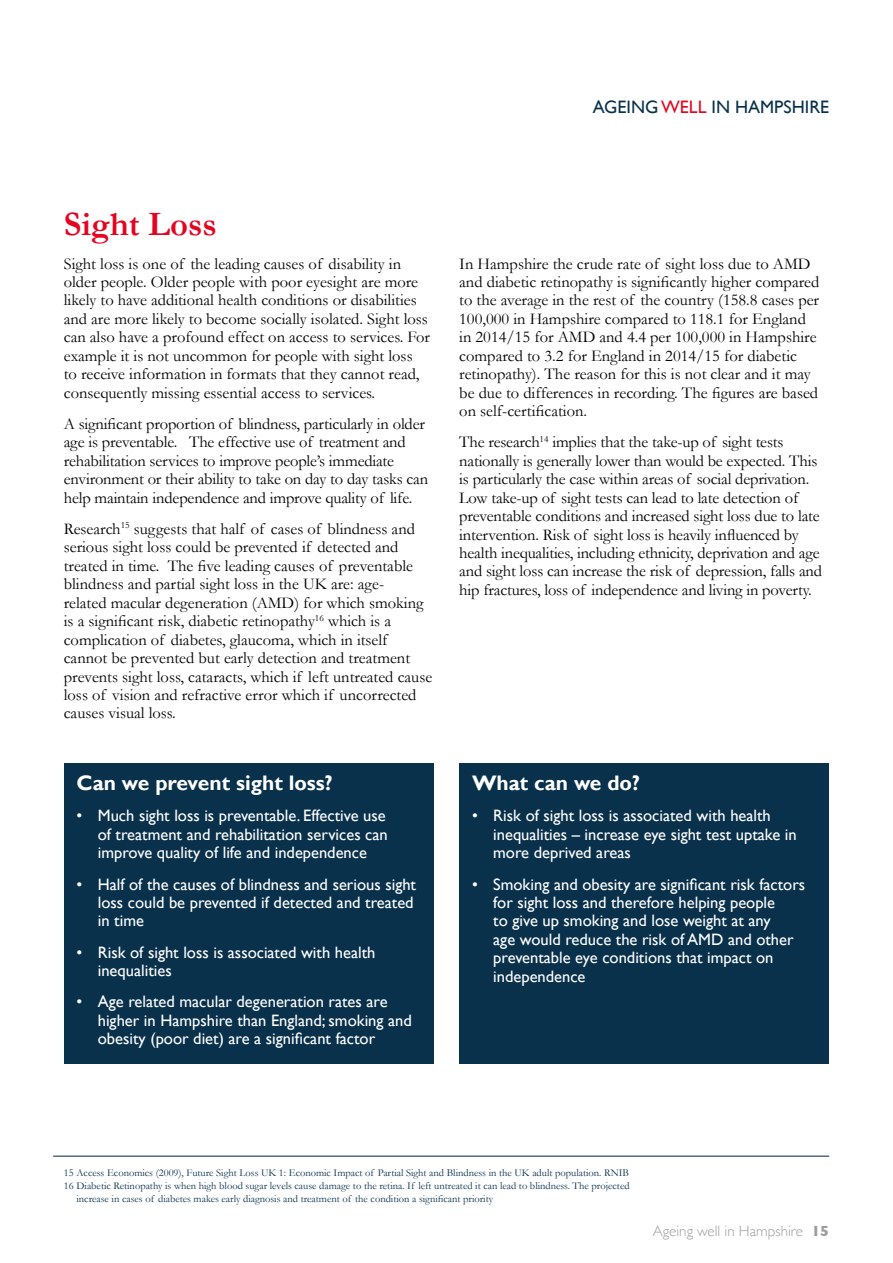
<style>
.page{position:relative;width:893px;height:1263px;background:#fff}
.page>*{position:absolute;margin:0;border:0;box-sizing:border-box;transform-origin:0 0}
.t1{font:700 34.5px "Garamond";color:#e40520}
.t2{font:700 21px "Gill Sans";color:#fff}
.t3{font:18px "Gill Sans";color:#09314c}
.t4{font:16.5px/18.5px "Garamond";color:#000}
.t5{font:16.5px/18.5px "Gill Sans";color:#fff}
.t6{font:300 15px "Gill Sans";color:#9d9d9c}
.t7{font:10.5px "Garamond";color:#09314c}
.s1{color:#e40520}
.s2{font-weight:700}
</style>
<div class="page">
<hr style="left:53px;top:1155px;width:776px;height:2px;background:#09314c">
<div style="left:64px;top:763px;width:370px;height:300px;background:#09314c"></div>
<div style="left:459px;top:763px;width:370px;height:300px;background:#09314c"></div>
<p class="t3" style="left:593px;top:96px;width:238px">AGEING <span class="s1">WELL</span> IN HAMPSHIRE</p>
<h1 class="t1" style="left:64px;top:204px;width:155px">Sight Loss</h1>
<p class="t4" style="left:64px;top:254px;width:368px">Sight loss is one of the leading causes of disability in older people. Older people with poor eyesight are more likely to have additional health conditions or disabilities and are more likely to become socially isolated. Sight loss can also have a profound effect on access to services. For example it is not uncommon for people with sight loss<br>to receive information in formats that they cannot read, consequently missing essential access to services.</p>
<p class="t4" style="left:64px;top:414px;width:366px">A significant proportion of blindness, particularly in older age is preventable. The effective use of treatment and rehabilitation services to improve people’s immediate environment or their ability to take on day to day tasks can help maintain independence and improve quality of life.</p>
<p class="t4" style="left:64px;top:519px;width:370px">Research<sup>15</sup> suggests that half of cases of blindness and serious sight loss could be prevented if detected and treated in time. The five leading causes of preventable blindness and partial sight loss in the UK are: age-<br>related macular degeneration (AMD) for which smoking is a significant risk, diabetic retinopathy<sup>16</sup> which is a complication of diabetes, glaucoma, which in itself cannot be prevented but early detection and treatment prevents sight loss, cataracts, which if left untreated cause loss of vision and refractive error which if uncorrected causes visual loss.</p>
<p class="t2" style="left:77px;top:770px;width:258px">Can we prevent sight loss?</p>
<p class="t5" style="left:98px;top:807px;width:291px;text-indent:-21px">• Much sight loss is preventable. Effective use of treatment and rehabilitation services can improve quality of life and independence</p>
<p class="t5" style="left:98px;top:875px;width:320px;text-indent:-21px">• Half of the causes of blindness and serious sight loss could be prevented if detected and treated in time</p>
<p class="t5" style="left:98px;top:943px;width:279px;text-indent:-21px">• Risk of sight loss is associated with health inequalities</p>
<p class="t5" style="left:98px;top:993px;width:316px;text-indent:-21px">• Age related macular degeneration rates are higher in Hampshire than England; smoking and obesity (poor diet) are a significant factor</p>
<p class="t4" style="left:459px;top:254px;width:362px">In Hampshire the crude rate of sight loss due to AMD and diabetic retinopathy is significantly higher compared to the average in the rest of the country (158.8 cases per 100,000 in Hampshire compared to 118.1 for England in 2014/15 for AMD and 4.4 per 100,000 in Hampshire compared to 3.2 for England in 2014/15 for diabetic retinopathy). The reason for this is not clear and it may be due to differences in recording. The figures are based on self-certification.</p>
<p class="t4" style="left:459px;top:433px;width:364px">The research<sup>14</sup> implies that the take-up of sight tests nationally is generally lower than would be expected. This is particularly the case within areas of social deprivation.<br>Low take-up of sight tests can lead to late detection of preventable conditions and increased sight loss due to late intervention. Risk of sight loss is heavily influenced by health inequalities, including ethnicity, deprivation and age and sight loss can increase the risk of depression, falls and hip fractures, loss of independence and living in poverty.</p>
<p class="t2" style="left:472px;top:770px;width:169px">What can we do?</p>
<p class="t5" style="left:493px;top:807px;width:305px;text-indent:-21px">• Risk of sight loss is associated with health inequalities – increase eye sight test uptake in more deprived areas</p>
<p class="t5" style="left:493px;top:875px;width:313px;text-indent:-21px">• Smoking and obesity are significant risk factors for sight loss and therefore helping people<br>to give up smoking and lose weight at any<br>age would reduce the risk of AMD and other preventable eye conditions that impact on independence</p>
<p class="t7" style="left:64px;top:1167px;width:567px">15 Access Economics (2009), Future Sight Loss UK 1: Economic Impact of Partial Sight and Blindness in the UK adult population. RNIB</p>
<p class="t7" style="left:64px;top:1179px;width:567px">16 Diabetic Retinopathy is when high blood sugar levels cause damage to the retina. If left untreated it can lead to blindness. The projected</p>
<p class="t7" style="left:77px;top:1192px;width:418px">increase in cases of diabetes makes early diagnosis and treatment of the condition a significant priority</p>
<p class="t6" style="left:653px;top:1219px;width:178px">Ageing well in Hampshire <span class="s2">15</span></p>
</div>
